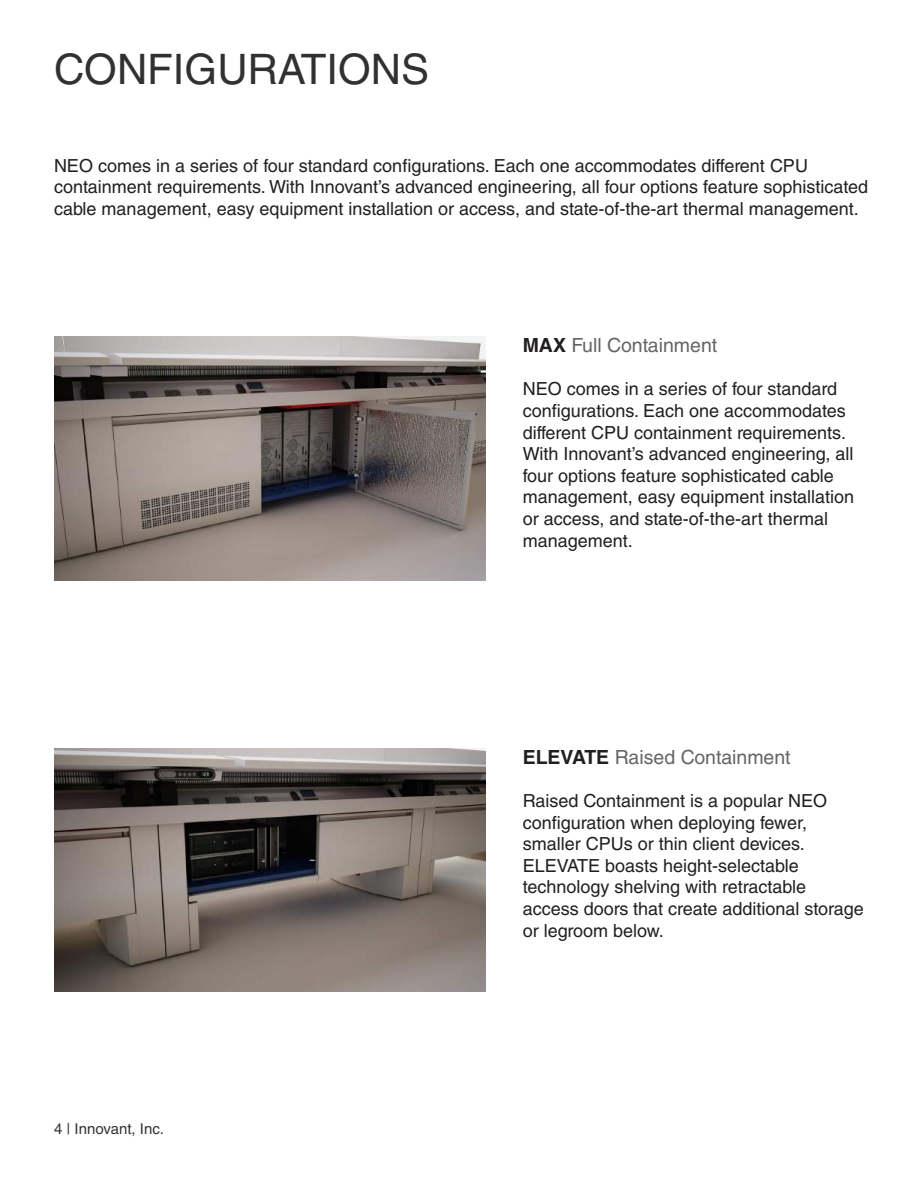
<style>
.page{position:relative;width:918px;height:1188px;background:#fff}
.page>*{position:absolute;margin:0;border:0;box-sizing:border-box;transform-origin:0 0}
.t1{font:42px "Helvetica LT Std";color:#323132}
.t2{font:19.5px "Helvetica LT Std";color:#666565}
.t3{font:18px/21.6px "Helvetica LT Std";color:#231f20}
.t4{font:15px "Helvetica LT Std";color:#333}
.s1{font-weight:700;color:#231f20}
</style>
<div class="page">
<img style="left:54px;top:337px;width:432px;height:243px">
<img style="left:54px;top:748px;width:432px;height:244px">
<h1 class="t1" style="left:54px;top:45px;width:377px">CONFIGURATIONS</h1>
<p class="t3" style="left:54px;top:155px;width:816px">NEO comes in a series of four standard configurations. Each one accommodates different CPU containment requirements. With Innovant’s advanced engineering, all four options feature sophisticated cable management, easy equipment installation or access, and state-of-the-art thermal management.</p>
<p class="t2" style="left:523px;top:334px;width:196px"><span class="s1">MAX</span> Full Containment</p>
<p class="t3" style="left:523px;top:378px;width:333px">NEO comes in a series of four standard configurations. Each one accommodates different CPU containment requirements.<br>With Innovant’s advanced engineering, all four options feature sophisticated cable management, easy equipment installation or access, and state-of-the-art thermal management.</p>
<p class="t4" style="left:54px;top:1120px;width:112px">4 | Innovant, Inc.</p>
<p class="t2" style="left:523px;top:746px;width:270px"><span class="s1">ELEVATE</span> Raised Containment</p>
<p class="t3" style="left:523px;top:790px;width:343px">Raised Containment is a popular NEO configuration when deploying fewer, smaller CPUs or thin client devices.<br>ELEVATE boasts height-selectable technology shelving with retractable access doors that create additional storage or legroom below.</p>
</div>
